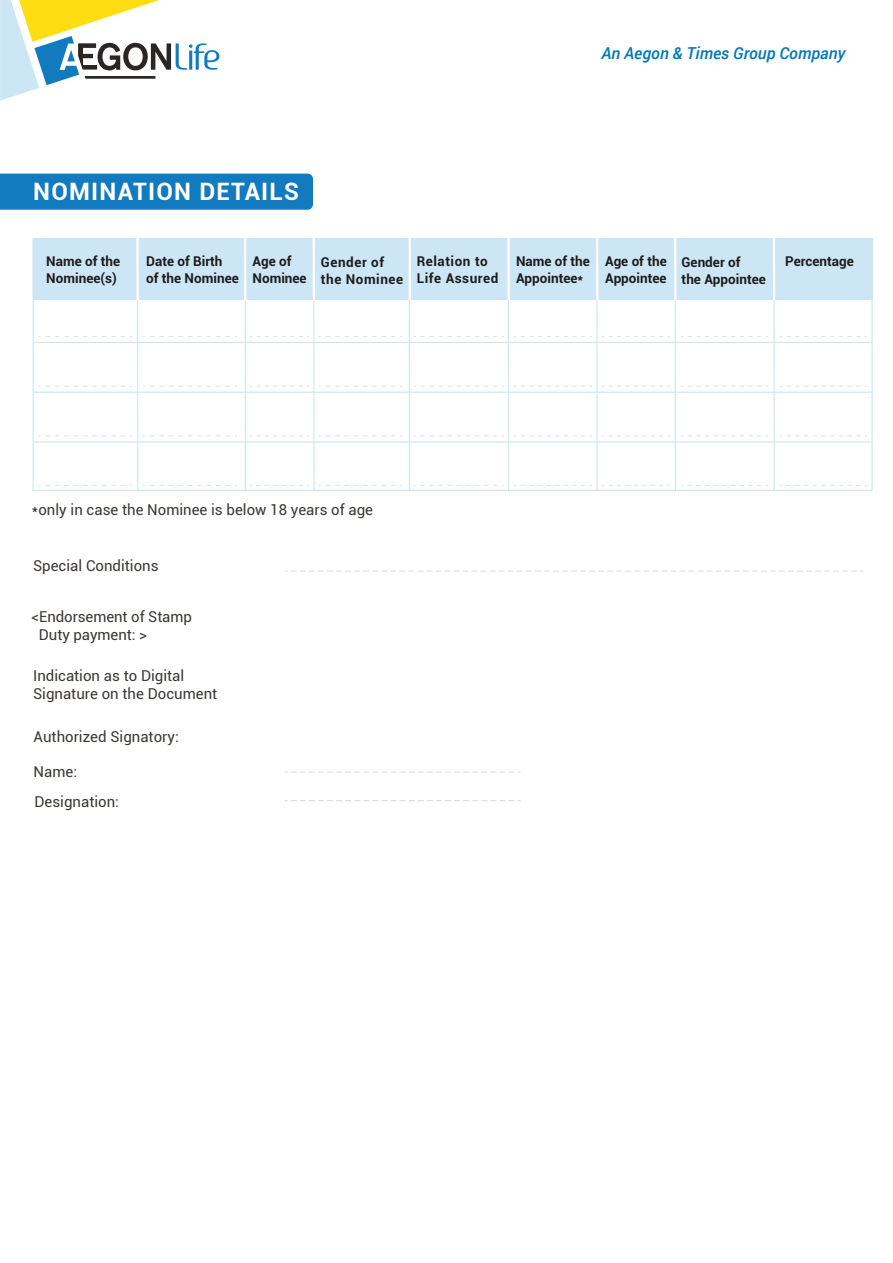
<style>
.page{position:relative;width:893px;height:1263px;background:#fff}
.page>*{position:absolute;margin:0;border:0;box-sizing:border-box;transform-origin:0 0}
.t1{font:700 24px "Roboto";letter-spacing:.05em;color:#fff}
.t2{font:italic 500 16.5px "Roboto";color:#0378b5}
.t3{font:15px/18px "Roboto";color:#3b3735}
.t4{font:15px "Roboto";color:#3b3835}
.t5{font:700 13.5px/17.7px "Roboto";color:#1d1d1b}
.t6{font:700 13.5px/17.7px "Roboto";letter-spacing:.04em;color:#1d1d1b}
</style>
<div class="page">
<div style="left:0;top:174px;width:313px;height:36px;background:#127abf"></div>
<svg style="left:0;top:0;width:219px;height:101px"></svg>
<div style="left:33px;top:239px;width:840px;height:61px;background:#cde6f5"></div>
<div style="left:33px;top:238px;width:840px;height:253px;border:1px solid #cde6f5"></div>
<hr style="left:137px;top:297px;width:1px;height:194px;background:#cde6f5">
<hr style="left:245px;top:297px;width:1px;height:194px;background:#cde6f5">
<hr style="left:313px;top:297px;width:2px;height:194px;background:#cde6f5">
<hr style="left:409px;top:297px;width:1px;height:194px;background:#cde6f5">
<hr style="left:508px;top:297px;width:1px;height:194px;background:#cde6f5">
<hr style="left:596px;top:297px;width:2px;height:194px;background:#cde6f5">
<hr style="left:675px;top:297px;width:1px;height:194px;background:#cde6f5">
<hr style="left:773px;top:297px;width:2px;height:194px;background:#cde6f5">
<hr style="left:136px;top:238px;width:3px;height:62px;background:#fff">
<hr style="left:244px;top:238px;width:2px;height:62px;background:#fff">
<hr style="left:313px;top:238px;width:2px;height:62px;background:#fff">
<hr style="left:409px;top:238px;width:2px;height:62px;background:#fff">
<hr style="left:507px;top:238px;width:3px;height:62px;background:#fff">
<hr style="left:596px;top:238px;width:2px;height:62px;background:#fff">
<hr style="left:674px;top:238px;width:2px;height:62px;background:#fff">
<hr style="left:773px;top:238px;width:2px;height:62px;background:#fff">
<hr style="left:33px;top:342px;width:839px;height:1px;background:#cde6f5">
<hr style="left:33px;top:392px;width:839px;height:1px;background:#cde6f5">
<hr style="left:33px;top:441px;width:839px;height:2px;background:#cde6f5">
<svg style="left:38px;top:336px;width:94px;height:1px"></svg>
<svg style="left:143px;top:336px;width:94px;height:1px"></svg>
<svg style="left:602px;top:336px;width:68px;height:1px"></svg>
<svg style="left:681px;top:336px;width:87px;height:1px"></svg>
<svg style="left:250px;top:336px;width:59px;height:1px"></svg>
<svg style="left:38px;top:386px;width:94px;height:1px"></svg>
<svg style="left:143px;top:386px;width:94px;height:1px"></svg>
<svg style="left:602px;top:386px;width:68px;height:1px"></svg>
<svg style="left:681px;top:386px;width:87px;height:1px"></svg>
<svg style="left:250px;top:386px;width:59px;height:1px"></svg>
<svg style="left:38px;top:435px;width:94px;height:1px"></svg>
<svg style="left:143px;top:435px;width:94px;height:1px"></svg>
<svg style="left:602px;top:435px;width:68px;height:1px"></svg>
<svg style="left:681px;top:435px;width:87px;height:1px"></svg>
<svg style="left:250px;top:435px;width:59px;height:1px"></svg>
<svg style="left:38px;top:485px;width:94px;height:1px"></svg>
<svg style="left:143px;top:485px;width:94px;height:1px"></svg>
<svg style="left:414px;top:336px;width:90px;height:1px"></svg>
<svg style="left:414px;top:386px;width:90px;height:1px"></svg>
<svg style="left:414px;top:435px;width:90px;height:1px"></svg>
<svg style="left:414px;top:485px;width:90px;height:1px"></svg>
<svg style="left:514px;top:336px;width:78px;height:1px"></svg>
<svg style="left:514px;top:386px;width:78px;height:1px"></svg>
<svg style="left:514px;top:435px;width:78px;height:1px"></svg>
<svg style="left:514px;top:485px;width:78px;height:1px"></svg>
<svg style="left:602px;top:485px;width:68px;height:1px"></svg>
<svg style="left:681px;top:485px;width:87px;height:1px"></svg>
<svg style="left:780px;top:336px;width:87px;height:1px"></svg>
<svg style="left:780px;top:386px;width:87px;height:1px"></svg>
<svg style="left:780px;top:435px;width:87px;height:1px"></svg>
<svg style="left:780px;top:485px;width:87px;height:1px"></svg>
<svg style="left:250px;top:485px;width:59px;height:1px"></svg>
<svg style="left:319px;top:336px;width:83px;height:1px"></svg>
<svg style="left:319px;top:386px;width:83px;height:1px"></svg>
<svg style="left:319px;top:435px;width:83px;height:1px"></svg>
<svg style="left:319px;top:485px;width:83px;height:1px"></svg>
<svg style="left:285px;top:571px;width:578px;height:1px"></svg>
<svg style="left:285px;top:772px;width:236px;height:1px"></svg>
<svg style="left:285px;top:800px;width:236px;height:1px"></svg>
<h1 class="t1" style="left:33px;top:175px;width:267px">NOMINATION DETAILS</h1>
<p class="t2" style="left:602px;top:42px;width:245px">An Aegon &amp; Times Group Company</p>
<p class="t5" style="left:46px;top:251px;width:75px">Name of the<br>Nominee(s)</p>
<p class="t5" style="left:146px;top:251px;width:94px">Date of Birth<br>of the Nominee</p>
<p class="t5" style="left:253px;top:251px;width:56px">Age of<br>Nominee</p>
<p class="t6" style="left:321px;top:252px;width:84px">Gender of the Nominee</p>
<p class="t6" style="left:417px;top:251px;width:83px">Relation to<br>Life Assured</p>
<p class="t5" style="left:516px;top:251px;width:75px">Name of the<br>Appointee*</p>
<p class="t5" style="left:605px;top:251px;width:63px">Age of the<br>Appointee</p>
<p class="t5" style="left:682px;top:252px;width:86px">Gender of<br>the Appointee</p>
<p class="t5" style="left:785px;top:251px;width:70px">Percentage</p>
<p class="t4" style="left:32px;top:499px;width:343px">*only in case the Nominee is below 18 years of age</p>
<p class="t3" style="left:33px;top:556px;width:127px">Special Conditions</p>
<p class="t3" style="left:39px;top:607px;width:155px;text-indent:-7px">&lt;Endorsement of Stamp<br>Duty payment: &gt;</p>
<p class="t3" style="left:33px;top:666px;width:186px">Indication as to Digital<br>Signature on the Document</p>
<p class="t3" style="left:34px;top:727px;width:147px">Authorized Signatory:</p>
<p class="t3" style="left:34px;top:756px;width:87px;line-height:30px">Name:<br>Designation:</p>
</div>
